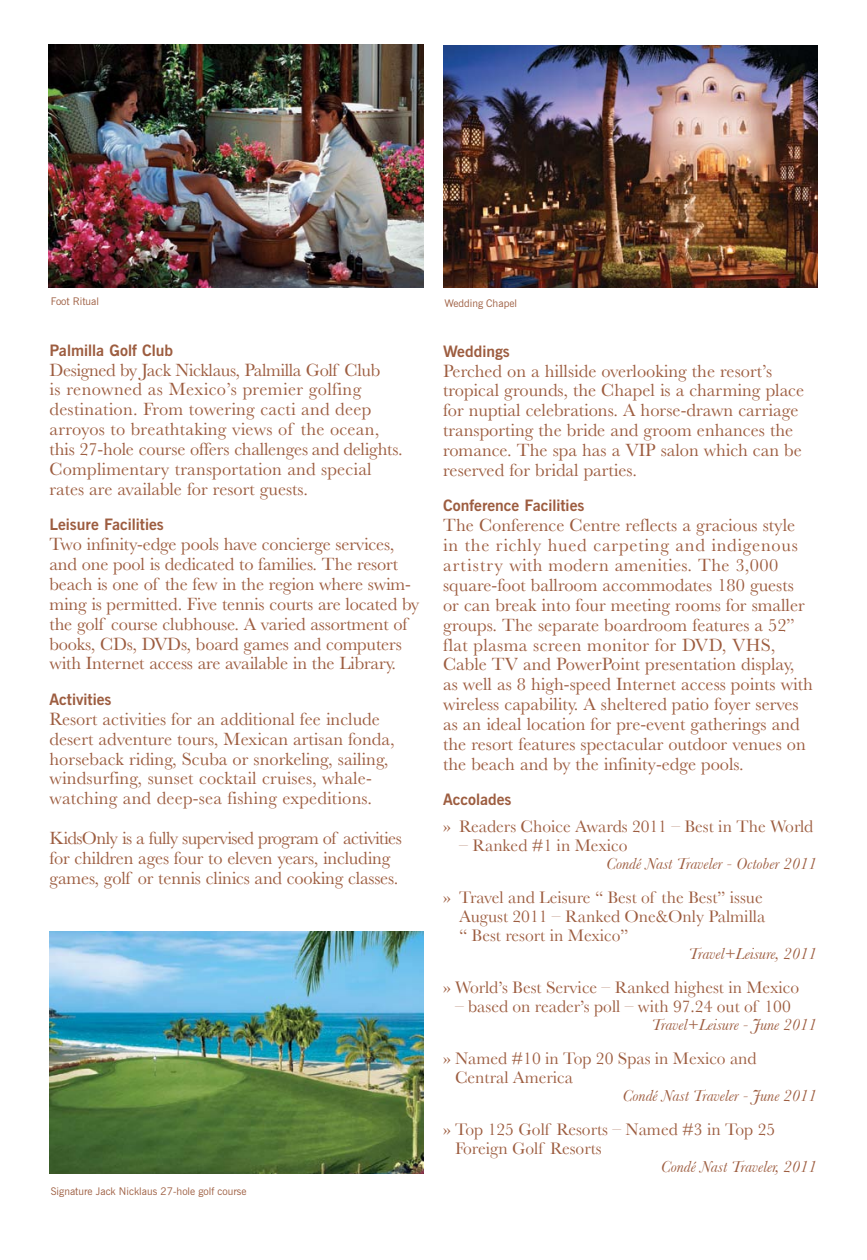
<style>
.page{position:relative;width:867px;height:1260px;background:#fff}
.page>*{position:absolute;margin:0;border:0;box-sizing:border-box;transform-origin:0 0}
.t1{font:18.38px/19.9px "Baskerville";color:#9d5d40}
.t2{font:17.5px/18.9px "Baskerville";color:#9d5d40}
.t3{font:italic 16.62px "Baskerville";color:#9d5d40}
.t4{font:700 15.75px "News Gothic BT";color:#9d5d40}
.t5{font:10.5px "News Gothic BT";color:#9d5d40}
.s1{font-size:16.62px}
</style>
<div class="page">
<img style="left:443px;top:45px;width:374px;height:243px">
<img style="left:49px;top:931px;width:374px;height:243px">
<img style="left:49px;top:45px;width:374px;height:243px">
<p class="t5" style="left:51px;top:295px;width:50px">Foot Ritual</p>
<p class="t4" style="left:49px;top:340px;width:125px">Palmilla Golf Club</p>
<p class="t1" style="left:49px;top:360px;width:354px">Designed by Jack Nicklaus, Palmilla Golf Club<br>is renowned as Mexico’s premier golfing destination. From towering cacti and deep arroyos to breathtaking views of the ocean, this 27-hole course offers challenges and delights.<br>Complimentary transportation and special rates are available for resort guests.</p>
<p class="t4" style="left:49px;top:515px;width:116px">Leisure Facilities</p>
<p class="t1" style="left:49px;top:534px;width:371px">Two infinity-edge pools have concierge services, and one pool is dedicated to families. The resort beach is one of the few in the region where swim&shy;ming is permitted. Five tennis courts are located by the golf course clubhouse. A varied assortment of books, CDs, DVDs, board games and computers with Internet access are available in the Library.</p>
<p class="t4" style="left:49px;top:690px;width:63px">Activities</p>
<p class="t1" style="left:49px;top:709px;width:346px">Resort activities for an additional fee include desert adventure tours, Mexican artisan fonda, horseback riding, Scuba or snorkeling, sailing, windsurfing, sunset cocktail cruises, whale&shy;watching and deep-sea fishing expeditions.</p>
<p class="t1" style="left:49px;top:828px;width:353px">KidsOnly is a fully supervised program of activities for children ages four to eleven years, including games, golf or tennis clinics and cooking classes.</p>
<p class="t5" style="left:51px;top:1185px;width:197px">Signature Jack Nicklaus 27-hole golf course</p>
<p class="t5" style="left:444px;top:297px;width:74px">Wedding Chapel</p>
<p class="t4" style="left:443px;top:341px;width:68px">Weddings</p>
<p class="t1" style="left:443px;top:361px;width:362px">Perched on a hillside overlooking the resort’s tropical grounds, the Chapel is a charming place for nuptial celebrations. A horse-drawn carriage transporting the bride and groom enhances the romance. The spa has a VIP salon which can be reserved for bridal parties.</p>
<p class="t4" style="left:443px;top:496px;width:143px">Conference Facilities</p>
<p class="t1" style="left:443px;top:515px;width:371px">The Conference Centre reflects a gracious style in the richly hued carpeting and indigenous artistry with modern amenities. The 3,000 square-foot ballroom accommodates 180 guests or can break into four meeting rooms for smaller groups. The separate boardroom features a 52” flat plasma screen monitor for DVD, VHS, Cable TV and PowerPoint presentation display, as well as 8 high-speed Internet access points with wireless capability. A sheltered patio foyer serves as an ideal location for pre-event gatherings and the resort features spectacular outdoor venues on the beach and by the infinity-edge pools.</p>
<p class="t4" style="left:443px;top:790px;width:70px">Accolades</p>
<p class="t2" style="left:443px;top:816px;width:371px"><span class="s1">»</span> Readers Choice Awards 2011 – Best in The World</p>
<p class="t2" style="left:459px;top:836px;width:170px">– Ranked #1 in Mexico</p>
<p class="t3" style="left:605px;top:854px;width:212px">Condé Nast Traveler - October 2011</p>
<p class="t2" style="left:459px;top:888px;width:307px;text-indent:-16px"><span class="s1">»</span> Travel and Leisure “ Best of the Best” issue<br>August 2011 – Ranked One&amp;Only Palmilla “ Best resort in Mexico”</p>
<p class="t3" style="left:688px;top:944px;width:130px">Travel+Leisure, 2011</p>
<p class="t2" style="left:443px;top:978px;width:357px"><span class="s1">»</span> World’s Best Service – Ranked highest in Mexico</p>
<p class="t2" style="left:455px;top:997px;width:337px">– based on reader’s poll – with 97.24 out of 100</p>
<p class="t3" style="left:651px;top:1015px;width:167px">Travel+Leisure - June 2011</p>
<p class="t2" style="left:455px;top:1049px;width:303px;line-height:18.4px;text-indent:-12px"><span class="s1">»</span> Named #10 in Top 20 Spas in Mexico and<br>Central America</p>
<p class="t3" style="left:622px;top:1086px;width:196px">Condé Nast Traveler - June 2011</p>
<p class="t2" style="left:455px;top:1120px;width:321px;line-height:18.4px;text-indent:-12px"><span class="s1">»</span> Top 125 Golf Resorts – Named #3 in Top 25<br>Foreign Golf Resorts</p>
<p class="t3" style="left:660px;top:1157px;width:157px">Condé Nast Traveler, 2011</p>
</div>
